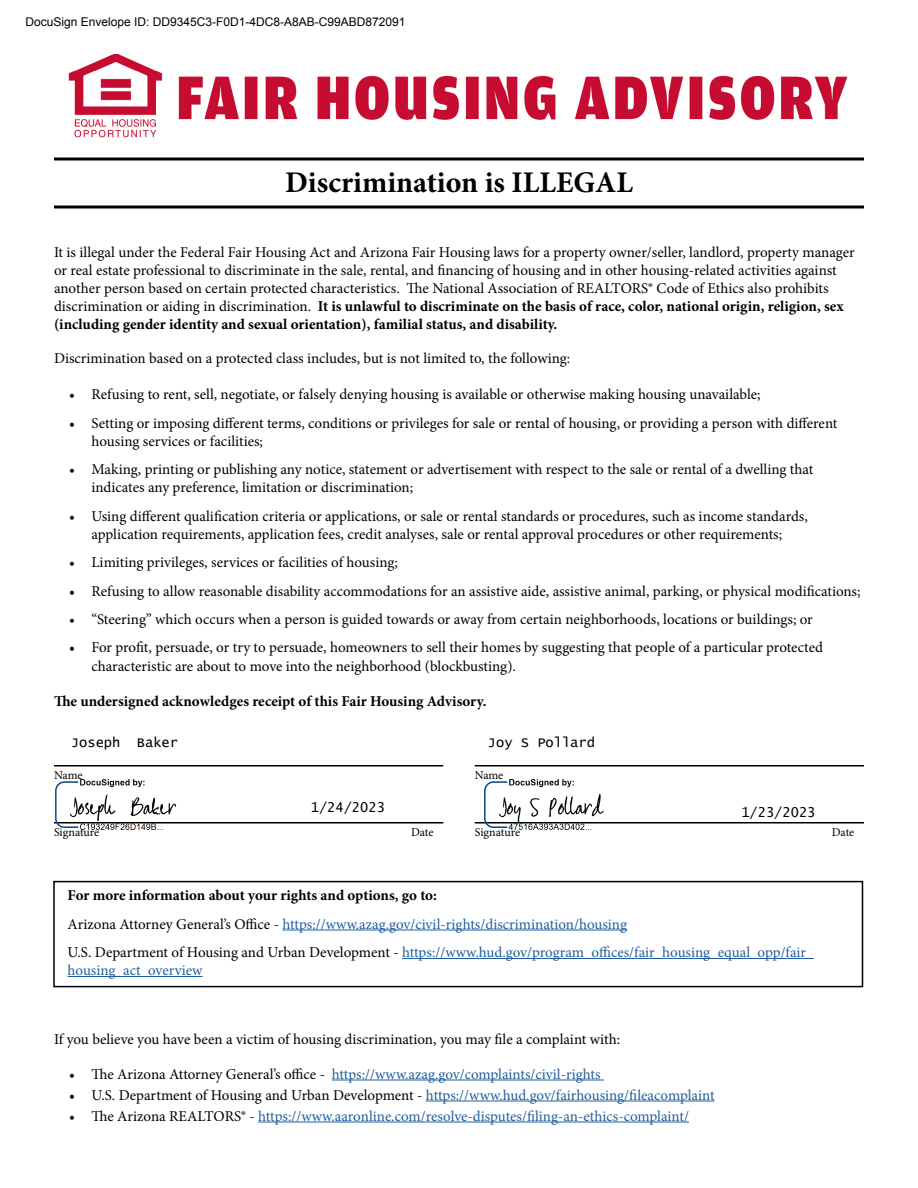
<style>
.page{position:relative;width:918px;height:1188px;background:#fff}
.page>*{position:absolute;margin:0;border:0;box-sizing:border-box;transform-origin:0 0}
.t1{font:700 30px "Minion Pro";color:#000}
.t2{font:15px/18px "Minion Pro";color:#000}
.t3{font:15px/28.5px "Minion Pro";color:#215e9e}
.t4{font:700 15px "Minion Pro";color:#000}
.t5{font:13.65px "Lucida Console";color:#000}
.t6{font:12px "Arial";color:#000}
.t7{font:12px "Minion Pro";letter-spacing:-.005em;color:#000}
.s1{font-weight:700}
.s2{font-weight:700;color:#000}
.s3{color:#000}
</style>
<div class="page">
<img style="left:68px;top:54px;width:780px;height:84px">
<hr style="left:54px;top:158px;width:810px;height:2px;background:#000">
<hr style="left:54px;top:206px;width:810px;height:2px;background:#000">
<hr style="left:54px;top:765px;width:389px;height:1px;background:#000">
<hr style="left:54px;top:822px;width:389px;height:2px;background:#000">
<hr style="left:475px;top:765px;width:389px;height:1px;background:#000">
<hr style="left:475px;top:822px;width:389px;height:2px;background:#000">
<div style="left:53px;top:881px;width:810px;height:106px;border:2px solid #000"></div>
<hr style="left:282px;top:930px;width:345px;height:1px;background:#215e9e">
<hr style="left:402px;top:958px;width:412px;height:1px;background:#215e9e">
<hr style="left:68px;top:976px;width:135px;height:1px;background:#215e9e">
<hr style="left:332px;top:1080px;width:272px;height:1px;background:#215e9e">
<hr style="left:426px;top:1101px;width:289px;height:1px;background:#215e9e">
<hr style="left:258px;top:1122px;width:431px;height:1px;background:#215e9e">
<img style="left:55px;top:779px;width:133px;height:51px">
<img style="left:485px;top:779px;width:131px;height:51px">
<p class="t6" style="left:26px;top:15px;width:381px">DocuSign Envelope ID: DD9345C3-F0D1-4DC8-A8AB-C99ABD872091</p>
<h1 class="t1" style="left:285px;top:161px;width:349px">Discrimination is ILLEGAL</h1>
<p class="t2" style="left:54px;top:243px;width:802px">It is illegal under the Federal Fair Housing Act and Arizona Fair Housing laws for a property owner/seller, landlord, property manager or real estate professional to discriminate in the sale, rental, and financing of housing and in other housing-related activities against another person based on certain protected characteristics. The National Association of REALTORS® Code of Ethics also prohibits discrimination or aiding in discrimination. <span class="s1">It is unlawful to discriminate on the basis of race, color, national origin, religion, sex (including gender identity and sexual orientation), familial status, and disability.</span></p>
<p class="t2" style="left:54px;top:349px;width:518px">Discrimination based on a protected class includes, but is not limited to, the following:</p>
<p class="t2" style="left:69px;top:385px;width:693px">• Refusing to rent, sell, negotiate, or falsely denying housing is available or otherwise making housing unavailable;</p>
<p class="t2" style="left:92px;top:414px;width:748px;text-indent:-22px">• Setting or imposing different terms, conditions or privileges for sale or rental of housing, or providing a person with different housing services or facilities;</p>
<p class="t2" style="left:92px;top:460px;width:723px;text-indent:-22px">• Making, printing or publishing any notice, statement or advertisement with respect to the sale or rental of a dwelling that indicates any preference, limitation or discrimination;</p>
<p class="t2" style="left:69px;top:507px;width:740px;text-align:center">• Using different qualification criteria or applications, or sale or rental standards or procedures, such as income standards, application requirements, application fees, credit analyses, sale or rental approval procedures or other requirements;</p>
<p class="t2" style="left:69px;top:553px;width:330px">• Limiting privileges, services or facilities of housing;</p>
<p class="t2" style="left:69px;top:582px;width:793px">• Refusing to allow reasonable disability accommodations for an assistive aide, assistive animal, parking, or physical modifications;</p>
<p class="t2" style="left:69px;top:610px;width:745px">• “Steering” which occurs when a person is guided towards or away from certain neighborhoods, locations or buildings; or</p>
<p class="t2" style="left:92px;top:639px;width:733px;text-indent:-22px">• For profit, persuade, or try to persuade, homeowners to sell their homes by suggesting that people of a particular protected characteristic are about to move into the neighborhood (blockbusting).</p>
<p class="t4" style="left:54px;top:691px;width:434px">The undersigned acknowledges receipt of this Fair Housing Advisory.</p>
<p class="t5" style="left:71px;top:736px;width:109px">Joseph Baker</p>
<p class="t5" style="left:488px;top:736px;width:109px">Joy S Pollard</p>
<p class="t7" style="left:54px;top:767px;width:30px">Name</p>
<p class="t7" style="left:475px;top:767px;width:30px">Name</p>
<p class="t5" style="left:311px;top:801px;width:76px">1/24/2023</p>
<p class="t5" style="left:741px;top:807px;width:76px">1/23/2023</p>
<p class="t7" style="left:54px;top:824px;width:47px">Signature</p>
<p class="t7" style="left:411px;top:824px;width:24px">Date</p>
<p class="t7" style="left:475px;top:824px;width:47px">Signature</p>
<p class="t7" style="left:832px;top:824px;width:24px">Date</p>
<p class="t3" style="left:68px;top:881px;width:748px"><span class="s2">For more information about your rights and options, go to:<br></span><span class="s3">Arizona Attorney General’s Office -</span> https://www.azag.gov/civil-rights/discrimination/housing<br><span class="s3">U.S. Department of Housing and Urban Development -</span> https://www.hud.gov/program_offices/fair_housing_equal_opp/fair_</p>
<p class="t3" style="left:68px;top:956px;width:136px">housing_act_overview</p>
<p class="t2" style="left:54px;top:1030px;width:568px">If you believe you have been a victim of housing discrimination, you may file a complaint with:</p>
<p class="t3" style="left:69px;top:1060px;width:533px"><span class="s3">• The Arizona Attorney General’s office -</span> https://www.azag.gov/complaints/civil-rights</p>
<p class="t3" style="left:69px;top:1081px;width:647px"><span class="s3">• U.S. Department of Housing and Urban Development -</span> https://www.hud.gov/fairhousing/fileacomplaint</p>
<p class="t3" style="left:69px;top:1102px;width:622px"><span class="s3">• The Arizona REALTORS® -</span> https://www.aaronline.com/resolve-disputes/filing-an-ethics-complaint/</p>
</div>
